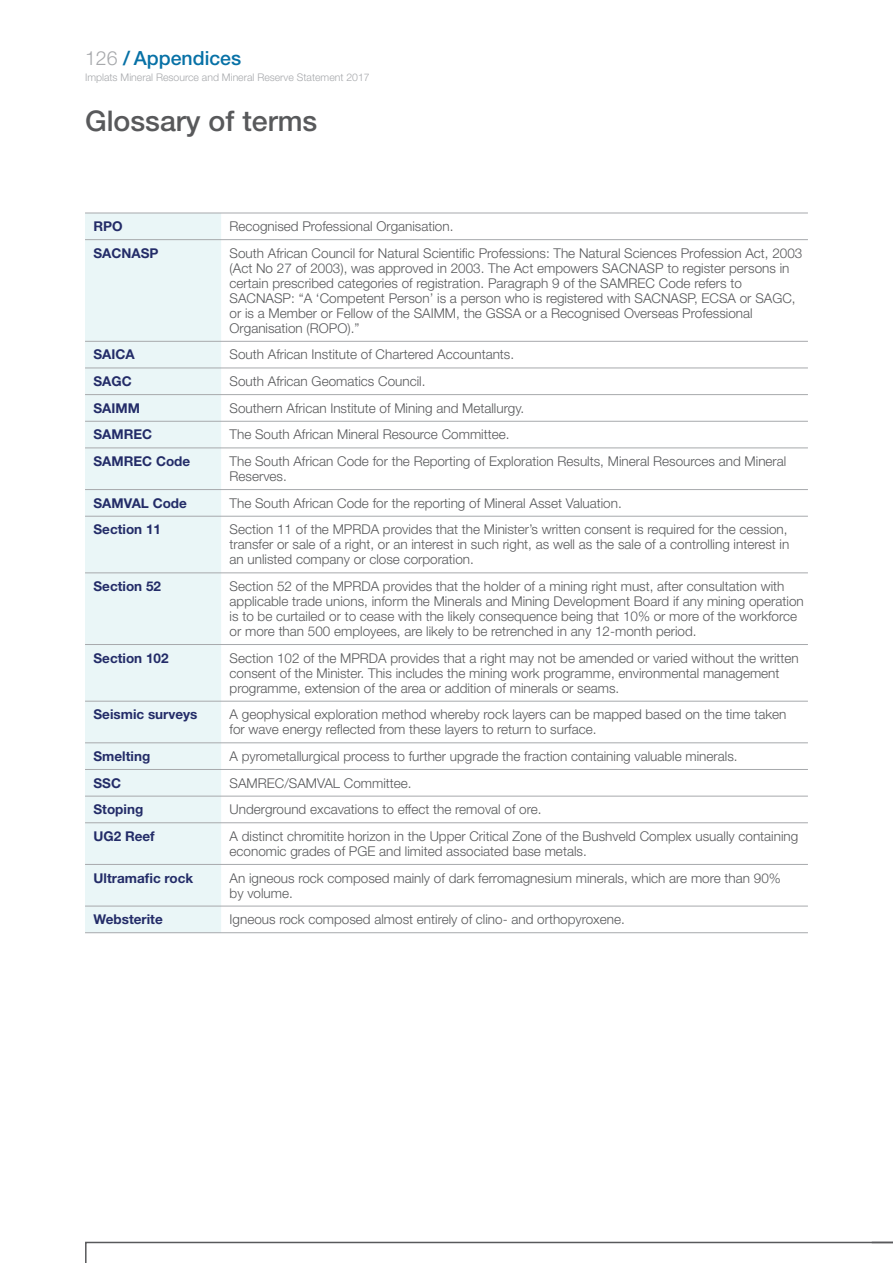
<style>
.page{position:relative;width:893px;height:1263px;background:#fff}
.page>*{position:absolute;margin:0;border:0;box-sizing:border-box;transform-origin:0 0}
.t1{font:500 28.5px "Helvetica Neue LT Std";color:#58595b}
.t2{font:500 19.5px "Helvetica Neue LT Std";color:#0771a6}
.t3{font:300 13.5px/15px "Helvetica Neue LT Std";color:#58595b}
.t4{font:700 13.5px "Helvetica Neue LT Std";color:#232c68}
.t5{font:300 10.5px "Helvetica Neue LT Std";color:#a7a9ac}
.s1{font-weight:300;color:#a7a9ac}
</style>
<div class="page">
<div style="left:85px;top:214px;width:136px;height:385px;background:#eaf6f7"></div>
<hr style="left:85px;top:213px;width:723px;height:1px;background:#a7a9ac">
<hr style="left:85px;top:239px;width:723px;height:1px;background:#a7a9ac">
<hr style="left:85px;top:341px;width:723px;height:1px;background:#a7a9ac">
<hr style="left:85px;top:368px;width:723px;height:1px;background:#a7a9ac">
<hr style="left:85px;top:394px;width:723px;height:1px;background:#a7a9ac">
<hr style="left:85px;top:421px;width:723px;height:1px;background:#a7a9ac">
<hr style="left:85px;top:447px;width:723px;height:1px;background:#a7a9ac">
<hr style="left:85px;top:489px;width:723px;height:1px;background:#a7a9ac">
<hr style="left:85px;top:516px;width:723px;height:1px;background:#a7a9ac">
<hr style="left:85px;top:572px;width:723px;height:1px;background:#a7a9ac">
<svg style="left:85px;top:599px;width:808px;height:664px"></svg>
<h2 class="t2" style="left:85px;top:51px;width:158px"><span class="s1">126</span> / Appendices</h2>
<p class="t5" style="left:85px;top:73px;width:286px">Implats Mineral Resource and Mineral Reserve Statement 2017</p>
<h1 class="t1" style="left:85px;top:111px;width:234px">Glossary of terms</h1>
<p class="t4" style="left:94px;top:222px;width:31px">RPO</p>
<p class="t3" style="left:230px;top:220px;width:225px">Recognised Professional Organisation.</p>
<p class="t4" style="left:94px;top:248px;width:67px">SACNASP</p>
<p class="t3" style="left:230px;top:247px;width:574px">South African Council for Natural Scientific Professions: The Natural Sciences Profession Act, 2003 (Act No 27 of 2003), was approved in 2003. The Act empowers SACNASP to register persons in certain prescribed categories of registration. Paragraph 9 of the SAMREC Code refers to SACNASP: “A ‘Competent Person’ is a person who is registered with SACNASP, ECSA or SAGC, or is a Member or Fellow of the SAIMM, the GSSA or a Recognised Overseas Professional Organisation (ROPO).”</p>
<p class="t4" style="left:94px;top:350px;width:43px">SAICA</p>
<p class="t3" style="left:230px;top:349px;width:286px">South African Institute of Chartered Accountants.</p>
<p class="t4" style="left:94px;top:376px;width:40px">SAGC</p>
<p class="t3" style="left:230px;top:375px;width:197px">South African Geomatics Council.</p>
<p class="t4" style="left:94px;top:403px;width:48px">SAIMM</p>
<p class="t3" style="left:230px;top:402px;width:296px">Southern African Institute of Mining and Metallurgy.</p>
<p class="t4" style="left:94px;top:430px;width:60px">SAMREC</p>
<p class="t3" style="left:230px;top:429px;width:281px">The South African Mineral Resource Committee.</p>
<p class="t4" style="left:94px;top:456px;width:98px">SAMREC Code</p>
<p class="t3" style="left:230px;top:455px;width:558px">The South African Code for the Reporting of Exploration Results, Mineral Resources and Mineral<br>Reserves.</p>
<p class="t4" style="left:94px;top:498px;width:95px">SAMVAL Code</p>
<p class="t3" style="left:230px;top:497px;width:394px">The South African Code for the reporting of Mineral Asset Valuation.</p>
<p class="t4" style="left:94px;top:525px;width:69px">Section 11</p>
<p class="t3" style="left:230px;top:524px;width:561px">Section 11 of the MPRDA provides that the Minister’s written consent is required for the cession, transfer or sale of a right, or an interest in such right, as well as the sale of a controlling interest in an unlisted company or close corporation.</p>
<p class="t4" style="left:94px;top:581px;width:69px">Section 52</p>
<p class="t3" style="left:230px;top:580px;width:576px">Section 52 of the MPRDA provides that the holder of a mining right must, after consultation with applicable trade unions, inform the Minerals and Mining Development Board if any mining operation is to be curtailed or to cease with the likely consequence being that 10% or more of the workforce or more than 500 employees, are likely to be retrenched in any 12-month period.</p>
<p class="t4" style="left:94px;top:653px;width:77px">Section 102</p>
<p class="t3" style="left:230px;top:652px;width:571px">Section 102 of the MPRDA provides that a right may not be amended or varied without the written consent of the Minister. This includes the mining work programme, environmental management programme, extension of the area or addition of minerals or seams.</p>
<p class="t4" style="left:94px;top:710px;width:105px">Seismic surveys</p>
<p class="t3" style="left:230px;top:709px;width:558px">A geophysical exploration method whereby rock layers can be mapped based on the time taken for wave energy reflected from these layers to return to surface.</p>
<p class="t4" style="left:94px;top:751px;width:58px">Smelting</p>
<p class="t3" style="left:230px;top:750px;width:509px">A pyrometallurgical process to further upgrade the fraction containing valuable minerals.</p>
<p class="t4" style="left:94px;top:778px;width:29px">SSC</p>
<p class="t3" style="left:230px;top:777px;width:184px">SAMREC/SAMVAL Committee.</p>
<p class="t4" style="left:94px;top:805px;width:51px">Stoping</p>
<p class="t3" style="left:230px;top:804px;width:313px">Underground excavations to effect the removal of ore.</p>
<p class="t4" style="left:94px;top:831px;width:63px">UG2 Reef</p>
<p class="t3" style="left:230px;top:830px;width:570px">A distinct chromitite horizon in the Upper Critical Zone of the Bushveld Complex usually containing economic grades of PGE and limited associated base metals.</p>
<p class="t4" style="left:94px;top:873px;width:101px">Ultramafic rock</p>
<p class="t3" style="left:230px;top:872px;width:553px">An igneous rock composed mainly of dark ferromagnesium minerals, which are more than 90% by volume.</p>
<p class="t4" style="left:94px;top:915px;width:71px">Websterite</p>
<p class="t3" style="left:230px;top:913px;width:397px">Igneous rock composed almost entirely of clino- and orthopyroxene.</p>
</div>
